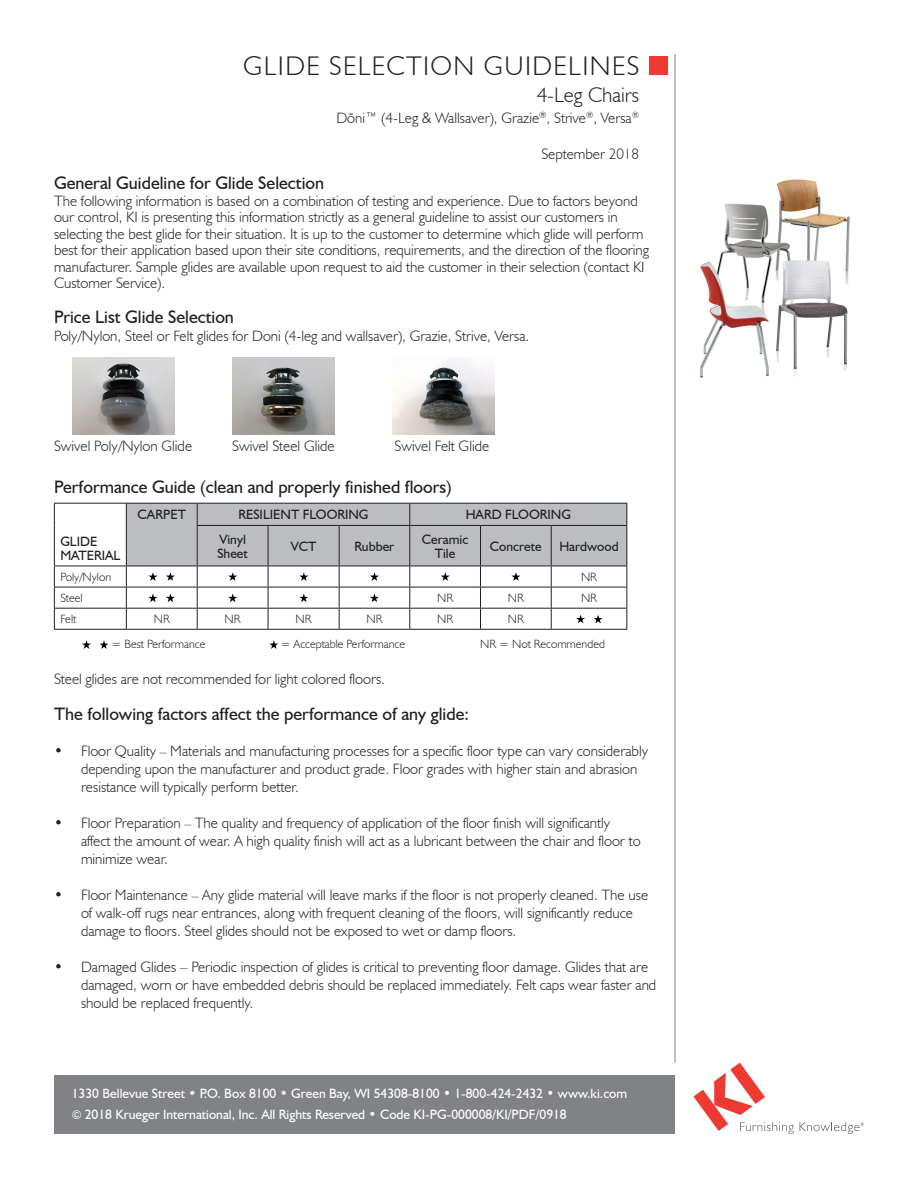
<style>
.page{position:relative;width:918px;height:1188px;background:#fff}
.page>*{position:absolute;margin:0;border:0;box-sizing:border-box;transform-origin:0 0}
.t1{font:300 27px "Humanist 521 BT";letter-spacing:.05em;color:#231f20}
.t2{font:300 21px "Humanist 521 BT";color:#231f20}
.t3{font:18px "Humanist 521 BT";color:#231f20}
.t4{font:300 15px/18px "Humanist 521 BT";color:#231f20}
.t5{font:13.5px "Humanist 521 BT";color:#fff}
.t6{font:13.5px/13.5px "Humanist 521 BT";color:#231f20}
.t7{font:300 12px "Humanist 521 BT";color:#231f20}
.s1{font-size:13.5px}
.s2{font-size:12px}
</style>
<div class="page">
<div style="left:650px;top:56px;width:18px;height:18px;background:#ee3b32"></div>
<svg style="left:694px;top:1063px;width:100px;height:71px"></svg>
<svg style="left:800px;top:1122px;width:64px;height:12px"></svg>
<hr style="left:675px;top:54px;width:1px;height:1009px;background:#808285">
<img style="left:699px;top:179px;width:151px;height:199px">
<div style="left:126px;top:503px;width:71px;height:63px;background:#bcbdc0"></div>
<hr style="left:54px;top:503px;width:72px;height:1px;background:#231f20">
<svg style="left:54px;top:504px;width:1px;height:21px"></svg>
<hr style="left:126px;top:503px;width:71px;height:1px;background:#231f20">
<svg style="left:126px;top:504px;width:1px;height:21px"></svg>
<hr style="left:54px;top:525px;width:1px;height:41px;background:#231f20">
<hr style="left:126px;top:525px;width:1px;height:41px;background:#231f20">
<hr style="left:54px;top:566px;width:72px;height:1px;background:#231f20">
<hr style="left:126px;top:566px;width:71px;height:1px;background:#231f20">
<hr style="left:54px;top:587px;width:72px;height:1px;background:#231f20">
<hr style="left:126px;top:587px;width:71px;height:1px;background:#231f20">
<hr style="left:54px;top:608px;width:72px;height:1px;background:#231f20">
<svg style="left:54px;top:566px;width:1px;height:63px"></svg>
<hr style="left:126px;top:608px;width:71px;height:1px;background:#231f20">
<svg style="left:126px;top:566px;width:1px;height:63px"></svg>
<hr style="left:54px;top:629px;width:72px;height:1px;background:#231f20">
<hr style="left:126px;top:629px;width:71px;height:1px;background:#231f20">
<hr style="left:197px;top:629px;width:71px;height:1px;background:#231f20">
<hr style="left:268px;top:629px;width:71px;height:1px;background:#231f20">
<hr style="left:339px;top:629px;width:71px;height:1px;background:#231f20">
<hr style="left:410px;top:629px;width:70px;height:1px;background:#231f20">
<hr style="left:480px;top:629px;width:71px;height:1px;background:#231f20">
<hr style="left:551px;top:629px;width:76px;height:1px;background:#231f20">
<svg style="left:148px;top:572px;width:9px;height:9px"></svg>
<svg style="left:166px;top:572px;width:9px;height:9px"></svg>
<svg style="left:148px;top:594px;width:9px;height:8px"></svg>
<svg style="left:166px;top:594px;width:9px;height:8px"></svg>
<svg style="left:82px;top:640px;width:9px;height:9px"></svg>
<svg style="left:100px;top:640px;width:8px;height:9px"></svg>
<svg style="left:269px;top:640px;width:9px;height:9px"></svg>
<div style="left:54px;top:1076px;width:621px;height:58px;background:#808285"></div>
<img style="left:393px;top:359px;width:102px;height:75px">
<img style="left:232px;top:357px;width:102px;height:77px">
<img style="left:72px;top:357px;width:102px;height:77px">
<svg style="left:197px;top:503px;width:430px;height:126px"></svg>
<p class="t1" style="left:243px;top:49px;width:397px">GLIDE SELECTION GUIDELINES</p>
<p class="t2" style="left:537px;top:81px;width:104px">4-Leg Chairs</p>
<p class="t4" style="left:336px;top:108px;width:304px">D¯oni™ (4-Leg &amp; Wallsaver), Grazie<sup>®</sup>, Strive<sup>®</sup>, Versa<sup>®</sup></p>
<p class="t4" style="left:541px;top:145px;width:99px">September 2018</p>
<p class="t3" style="left:54px;top:172px;width:272px">General Guideline for Glide Selection</p>
<p class="t4" style="left:54px;top:192px;width:597px;line-height:16.5px">The following information is based on a combination of testing and experience. Due to factors beyond our control, KI is presenting this information strictly as a general guideline to assist our customers in selecting the best glide for their situation. It is up to the customer to determine which glide will perform best for their application based upon their site conditions, requirements, and the direction of the flooring manufacturer. Sample glides are available upon request to aid the customer in their selection (contact KI Customer Service).</p>
<p class="t3" style="left:54px;top:305px;width:181px">Price List Glide Selection</p>
<p class="t4" style="left:54px;top:326px;width:477px">Poly/Nylon, Steel or Felt glides for Doni (4-leg and wallsaver), Grazie, Strive, Versa.</p>
<p class="t4" style="left:54px;top:437px;width:140px">Swivel Poly/Nylon Glide</p>
<p class="t4" style="left:232px;top:437px;width:104px">Swivel Steel Glide</p>
<p class="t4" style="left:395px;top:437px;width:96px">Swivel Felt Glide</p>
<p class="t3" style="left:54px;top:475px;width:399px">Performance Guide (clean and properly finished floors)</p>
<p class="t6" style="left:60px;top:535px;width:61px">GLIDE<br>MATERIAL</p>
<p class="t6" style="left:138px;top:508px;width:50px">CARPET</p>
<p class="t6" style="left:238px;top:508px;width:132px">RESILIENT FLOORING</p>
<p class="t6" style="left:466px;top:508px;width:107px">HARD FLOORING</p>
<p class="t6" style="left:217px;top:532px;width:32px">Vinyl<br>Sheet</p>
<p class="t6" style="left:291px;top:539px;width:27px">VCT</p>
<p class="t6" style="left:355px;top:539px;width:41px">Rubber</p>
<p class="t6" style="left:422px;top:532px;width:48px;text-align:center">Ceramic<br>Tile</p>
<p class="t6" style="left:490px;top:539px;width:53px">Concrete</p>
<p class="t6" style="left:559px;top:539px;width:61px">Hardwood</p>
<p class="t7" style="left:60px;top:570px;width:52px">Poly/Nylon</p>
<p class="t7" style="left:581px;top:570px;width:17px">NR</p>
<p class="t7" style="left:60px;top:591px;width:24px">Steel</p>
<p class="t7" style="left:437px;top:591px;width:17px">NR</p>
<p class="t7" style="left:508px;top:591px;width:17px">NR</p>
<p class="t7" style="left:581px;top:591px;width:17px">NR</p>
<p class="t7" style="left:60px;top:612px;width:17px">Felt</p>
<p class="t7" style="left:154px;top:612px;width:17px">NR</p>
<p class="t7" style="left:225px;top:612px;width:17px">NR</p>
<p class="t7" style="left:296px;top:612px;width:17px">NR</p>
<p class="t7" style="left:366px;top:612px;width:17px">NR</p>
<p class="t7" style="left:437px;top:612px;width:17px">NR</p>
<p class="t7" style="left:508px;top:612px;width:17px">NR</p>
<p class="t7" style="left:111px;top:637px;width:96px">= Best Performance</p>
<p class="t7" style="left:281px;top:637px;width:126px">= Acceptable Performance</p>
<p class="t7" style="left:480px;top:637px;width:126px">NR = Not Recommended</p>
<p class="t4" style="left:54px;top:670px;width:333px">Steel glides are not recommended for light colored floors.</p>
<p class="t3" style="left:54px;top:703px;width:416px">The following factors affect the performance of any glide:</p>
<p class="t4" style="left:81px;top:742px;width:569px;text-indent:-27px">• Floor Quality <span class="s1">–</span> Materials and manufacturing processes for a specific floor type can vary considerably depending upon the manufacturer and product grade. Floor grades with higher stain and abrasion resistance will typically perform better.</p>
<p class="t4" style="left:81px;top:814px;width:561px;text-indent:-27px">• Floor Preparation <span class="s1">–</span> The quality and frequency of application of the floor finish will significantly affect the amount of wear. A high quality finish will act as a lubricant between the chair and floor to minimize wear.</p>
<p class="t4" style="left:81px;top:886px;width:569px;text-indent:-27px">• Floor Maintenance <span class="s1">–</span> Any glide material will leave marks if the floor is not properly cleaned. The use of walk-off rugs near entrances, along with frequent cleaning of the floors, will significantly reduce damage to floors. Steel glides should not be exposed to wet or damp floors.</p>
<p class="t4" style="left:81px;top:958px;width:577px;text-indent:-27px">• Damaged Glides – Periodic inspection of glides is critical to preventing floor damage. Glides that are damaged, worn or have embedded debris should be replaced immediately. Felt caps wear faster and should be replaced frequently.</p>
<p class="t5" style="left:72px;top:1085px;width:557px">1330 Bellevue Street • P.O. Box 8100 • Green Bay, WI 54308-8100 • 1-800-424-2432 • www.ki.com</p>
<p class="t5" style="left:72px;top:1106px;width:497px"><span class="s2">©</span> 2018 Krueger International, Inc. All Rights Reserved • Code KI-PG-000008/KI/PDF/0918</p>
</div>
